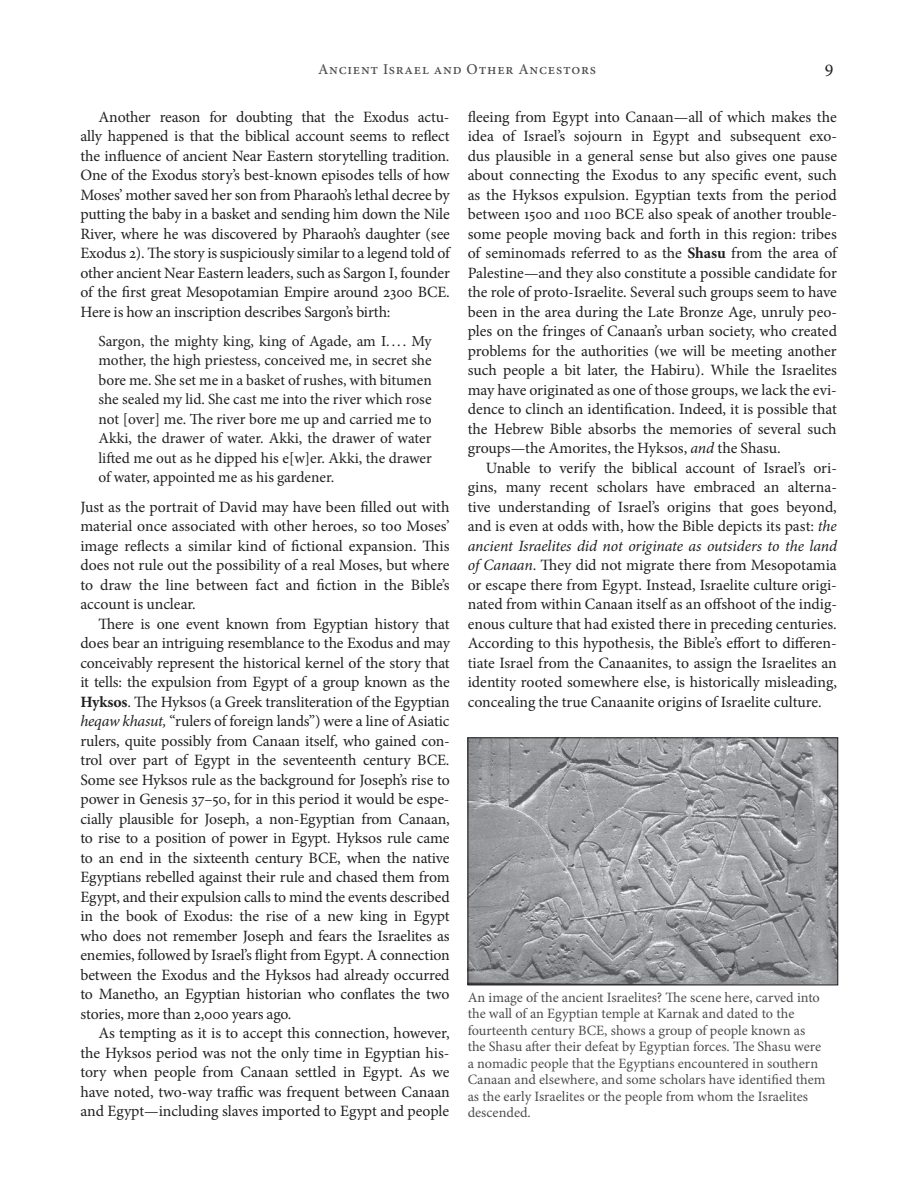
<style>
.page{position:relative;width:919px;height:1191px;background:#fff}
.page>*{position:absolute;margin:0;border:0;box-sizing:border-box;transform-origin:0 0}
.t1{font:18px "Minion Pro";color:#231f20}
.t2{font:15.75px/19.5px "Minion Pro";letter-spacing:-.01em;color:#231f20;text-align:justify}
.t3{font:15.3px/19.5px "Minion Pro";color:#231f20;text-align:justify}
.t4{font:500 15px "Minion Pro";letter-spacing:.05em;color:#4d4d4d}
.t5{font:14.25px/16.5px "Minion Pro";color:#4d4d4d}
.s1{font-weight:700}
.s2{font-style:italic}
</style>
<div class="page">
<img style="left:469px;top:739px;width:367px;height:244px">
<div style="left:467px;top:737px;width:371px;height:248px;border:1px solid #231f20"></div>
<p class="t4" style="left:318px;top:63px;width:279px">Ancient Israel and Other Ancestors</p>
<p class="t1" style="left:824px;top:63px;width:10px">9</p>
<p class="t2" style="left:467px;top:108px;width:372px">fleeing from Egypt into Canaan—all of which makes the idea of Israel’s sojourn in Egypt and subsequent exo&shy;dus plausible in a general sense but also gives one pause about connecting the Exodus to any specific event, such as the Hyksos expulsion. Egyptian texts from the period between 1500 and 1100 BCE also speak of another trouble&shy;some people moving back and forth in this region: tribes of seminomads referred to as the <span class="s1">Shasu</span> from the area of Palestine—and they also constitute a possible candidate for the role of proto-Israelite. Several such groups seem to have been in the area during the Late Bronze Age, unruly peo&shy;ples on the fringes of Canaan’s urban society, who created problems for the authorities (we will be meeting another such people a bit later, the Habiru). While the Israelites may have originated as one of those groups, we lack the evi&shy;dence to clinch an identification. Indeed, it is possible that the Hebrew Bible absorbs the memories of several such groups—the Amorites, the Hyksos, <span class="s2">and</span> the Shasu.</p>
<p class="t2" style="left:467px;top:459px;width:371px;text-indent:18px">Unable to verify the biblical account of Israel’s ori&shy;gins, many recent scholars have embraced an alterna&shy;tive understanding of Israel’s origins that goes beyond, and is even at odds with, how the Bible depicts its past: <span class="s2">the ancient Israelites did not originate as outsiders to the land of Canaan</span>. They did not migrate there from Mesopotamia or escape there from Egypt. Instead, Israelite culture origi&shy;nated from within Canaan itself as an offshoot of the indig&shy;enous culture that had existed there in preceding centuries.<br>According to this hypothesis, the Bible’s effort to differen&shy;tiate Israel from the Canaanites, to assign the Israelites an identity rooted somewhere else, is historically misleading, concealing the true Canaanite origins of Israelite culture.</p>
<p class="t2" style="left:80px;top:108px;width:372px;text-indent:18px">Another reason for doubting that the Exodus actu&shy;ally happened is that the biblical account seems to reflect the influence of ancient Near Eastern storytelling tradition.<br>One of the Exodus story’s best-known episodes tells of how Moses’ mother saved her son from Pharaoh’s lethal decree by putting the baby in a basket and sending him down the Nile River, where he was discovered by Pharaoh’s daughter (see Exodus 2). The story is suspiciously similar to a legend told of other ancient Near Eastern leaders, such as Sargon I, founder of the first great Mesopotamian Empire around 2300 BCE.<br>Here is how an inscription describes Sargon’s birth:</p>
<p class="t3" style="left:98px;top:332px;width:335px">Sargon, the mighty king, king of Agade, am I. . . . My mother, the high priestess, conceived me, in secret she bore me. She set me in a basket of rushes, with bitumen she sealed my lid. She cast me into the river which rose not [over] me. The river bore me up and carried me to Akki, the drawer of water. Akki, the drawer of water lifted me out as he dipped his e[w]er. Akki, the drawer of water, appointed me as his gardener.</p>
<p class="t2" style="left:80px;top:498px;width:371px">Just as the portrait of David may have been filled out with material once associated with other heroes, so too Moses’ image reflects a similar kind of fictional expansion. This does not rule out the possibility of a real Moses, but where to draw the line between fact and fiction in the Bible’s account is unclear.</p>
<p class="t2" style="left:80px;top:615px;width:371px;text-indent:18px">There is one event known from Egyptian history that does bear an intriguing resemblance to the Exodus and may conceivably represent the historical kernel of the story that it tells: the expulsion from Egypt of a group known as the <span class="s1">Hyksos</span>. The Hyksos (a Greek transliteration of the Egyptian <span class="s2">heqaw khasut,</span> “rulers of foreign lands”) were a line of Asiatic rulers, quite possibly from Canaan itself, who gained con&shy;trol over part of Egypt in the seventeenth century BCE.<br>Some see Hyksos rule as the background for Joseph’s rise to power in Genesis 37–50, for in this period it would be espe&shy;cially plausible for Joseph, a non-Egyptian from Canaan, to rise to a position of power in Egypt. Hyksos rule came to an end in the sixteenth century BCE, when the native Egyptians rebelled against their rule and chased them from Egypt, and their expulsion calls to mind the events described in the book of Exodus: the rise of a new king in Egypt who does not remember Joseph and fears the Israelites as enemies, followed by Israel’s flight from Egypt. A connection between the Exodus and the Hyksos had already occurred to Manetho, an Egyptian historian who conflates the two stories, more than 2,000 years ago.</p>
<p class="t2" style="left:80px;top:1024px;width:371px;text-indent:18px">As tempting as it is to accept this connection, however, the Hyksos period was not the only time in Egyptian his&shy;tory when people from Canaan settled in Egypt. As we have noted, two-way traffic was frequent between Canaan and Egypt—including slaves imported to Egypt and people</p>
<p class="t5" style="left:467px;top:990px;width:359px">An image of the ancient Israelites? The scene here, carved into the wall of an Egyptian temple at Karnak and dated to the fourteenth century BCE, shows a group of people known as the Shasu after their defeat by Egyptian forces. The Shasu were a nomadic people that the Egyptians encountered in southern Canaan and elsewhere, and some scholars have identified them as the early Israelites or the people from whom the Israelites descended.</p>
</div>
